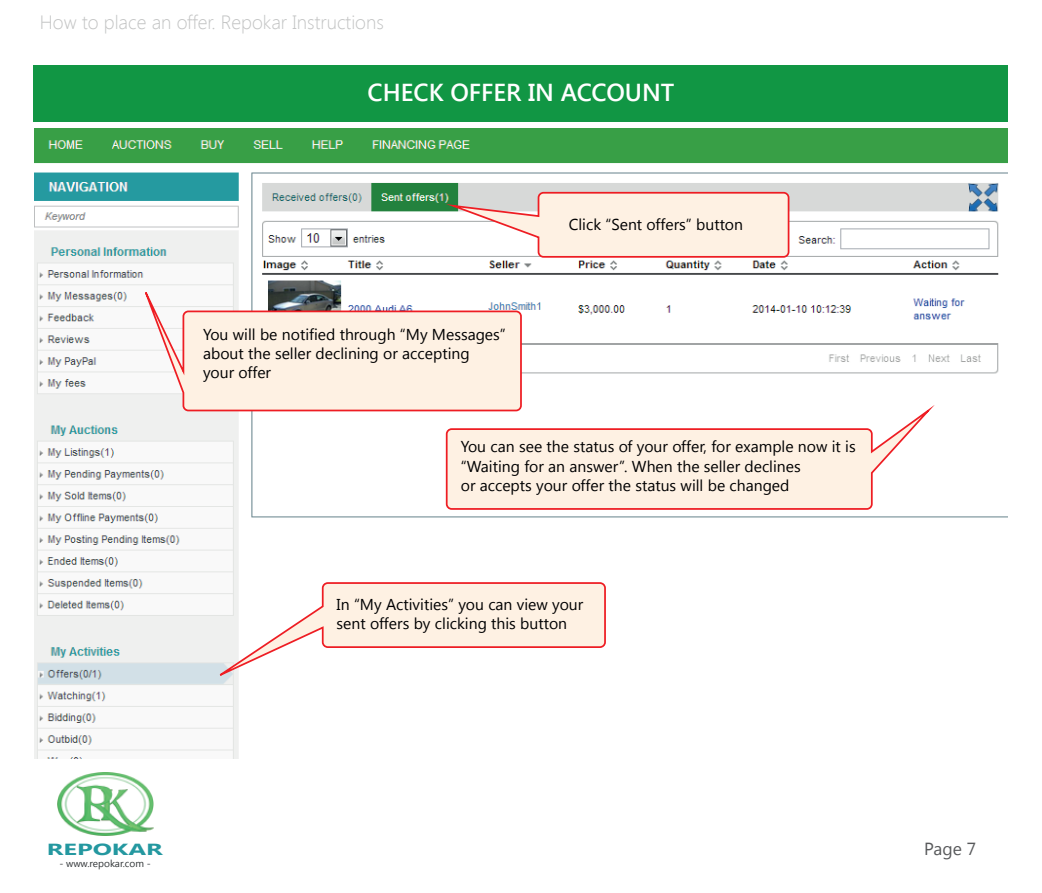
<style>
.page{position:relative;width:1042px;height:893px;background:#fff}
.page>*{position:absolute;margin:0;border:0;box-sizing:border-box;transform-origin:0 0}
.t1{font:600 24.5px "Segoe UI";color:#fff}
.t2{font:300 19.25px "Segoe UI";color:#c2c3c3}
.t3{font:17.5px "Segoe UI";color:#58595b}
.t4{font:700 16.1px "Segoe UI";color:#2498a0;scale:1.58 1}
.t5{font:15.75px/19.2px "Segoe UI";color:#000001}
.t6{font:9.97px "Segoe UI";color:#313537}
</style>
<div class="page">
<img style="left:34px;top:128px;width:973px;height:631px">
<svg style="left:445px;top:399px;width:496px;height:112px"></svg>
<svg style="left:130px;top:255px;width:393px;height:157px"></svg>
<svg style="left:439px;top:191px;width:351px;height:68px"></svg>
<svg style="left:201px;top:581px;width:406px;height:105px"></svg>
<img style="left:57px;top:773px;width:96px;height:63px">
<div style="left:34px;top:66px;width:974px;height:56px;background:#119644"></div>
<p class="t2" style="left:40px;top:9px;width:345px">How to place an offer. Repokar Instructions</p>
<h1 class="t1" style="left:367px;top:75px;width:308px">CHECK OFFER IN ACCOUNT</h1>
<p class="t5" style="left:203px;top:324px;width:304px">You will be notified through “My Messages” about the seller declining or accepting<br>your offer</p>
<p class="t5" style="left:569px;top:214px;width:176px">Click “Sent offers” button</p>
<p class="t5" style="left:461px;top:436px;width:396px">You can see the status of your offer, for example now it is “Waiting for an answer”. When the seller declines<br>or accepts your offer the status will be changed</p>
<p class="t5" style="left:337px;top:594px;width:248px">In “My Activities” you can view your sent offers by clicking this button</p>
<p class="t4" style="left:47px;top:838px;width:75px">REPOKAR</p>
<p class="t6" style="left:59px;top:857px;width:93px">- www.repokar.com -</p>
<p class="t3" style="left:924px;top:837px;width:53px">Page 7</p>
</div>
